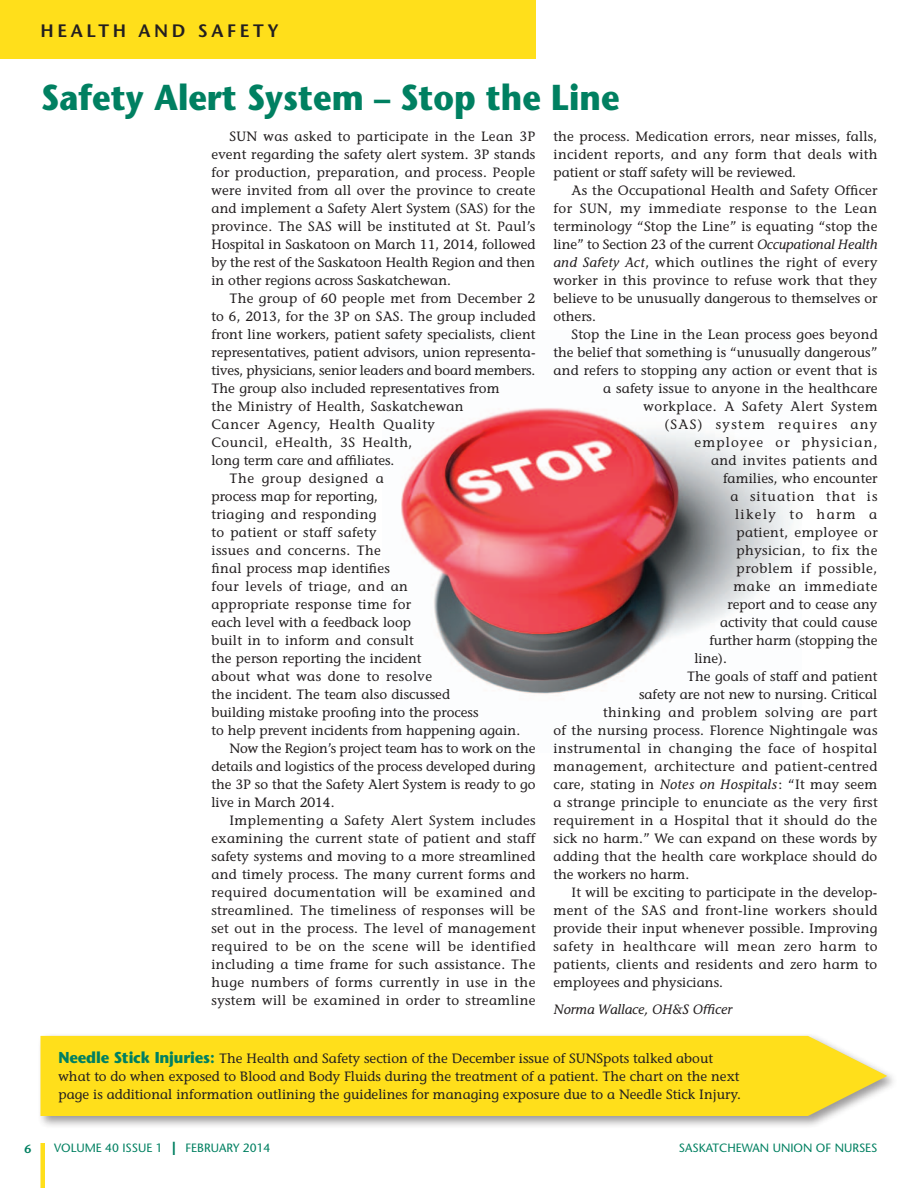
<style>
.page{position:relative;width:918px;height:1188px;background:#fff}
.page>*{position:absolute;margin:0;border:0;box-sizing:border-box;transform-origin:0 0}
.head{font:700 36px "Stone Sans";color:#008061;scale:.9 1}
.t1{font:600 18px "Stone Sans";letter-spacing:.2em;color:#231f20}
.text{font:13.5px/18px "Stone Informal";letter-spacing:.01em;color:#231f20;text-align:justify}
.subhead_1{font:13.5px/18px "Stone Informal";color:#231f20}
.text-2{font:13.5px "Stone Informal";letter-spacing:.035em;color:#231f20}
.text-3{font:13.5px "Stone Informal";letter-spacing:.04em;color:#231f20}
.text-4{font:13.5px "Stone Informal";letter-spacing:.045em;color:#231f20}
.byline{font:italic 13.5px "Stone Informal";color:#231f20}
.text-5{font:13.5px "Stone Informal";letter-spacing:.095em;color:#231f20}
.text-6{font:13.5px "Stone Informal";letter-spacing:.085em;color:#231f20}
.text-7{font:13.5px "Stone Informal";letter-spacing:.03em;color:#231f20}
.text-8{font:13.5px "Stone Informal";letter-spacing:.08em;color:#231f20}
.text-9{font:13.5px "Stone Informal";letter-spacing:.1em;color:#231f20}
.t2{font:12px "Stone Sans";color:#008061}
.t3{font:600 12px "Stone Sans";color:#008061}
.s1{font-style:italic}
.s2{font-family:"Stone Sans";font-weight:700;font-size:15.75px;color:#008061}
.s3{font-weight:700;font-size:18px}
</style>
<div class="page">
<div style="left:40px;top:1143px;width:5px;height:45px;background:#ffdf1b"></div>
<img style="left:401px;top:408px;width:392px;height:286px">
<div style="left:37px;top:1032px;width:862px;height:97px;background:#231f20;opacity:.45"></div>
<div style="left:40px;top:1036px;width:847px;height:80px;background:#ffdf1b"></div>
<div style="left:0;top:0;width:536px;height:58px;background:#ffdf1b"></div>
<p class="t1" style="left:40px;top:19px;width:240px">HEALTH AND SAFETY</p>
<p class="head" style="left:41px;top:74px;width:644px">Safety Alert System – Stop the Line</p>
<p class="text" style="left:212px;top:127px;width:326px;text-indent:18px">SUN was asked to participate in the Lean 3P event regarding the safety alert system. 3P stands for production, preparation, and process. People were invited from all over the province to create and implement a Safety Alert System (SAS) for the province. The SAS will be instituted at St. Paul’s Hospital in Saskatoon on March 11, 2014, followed by the rest of the Saskatoon Health Region and then in other regions across Saskatchewan.</p>
<p class="text" style="left:212px;top:289px;width:326px;text-align:left;text-indent:18px">The group of 60 people met from December 2 to 6, 2013, for the 3P on SAS. The group included front line workers, patient safety specialists, client representatives, patient advisors, union representa&shy;tives, physicians, senior leaders and board members.<br>The group also included representatives from<br>the Ministry of Health, Saskatchewan<br>Cancer Agency, Health Quality<br>Council, eHealth, 3S Health,<br>long term care and affiliates.</p>
<p class="text" style="left:212px;top:469px;width:310px;text-align:left;text-indent:18px">The group designed a<br>process map for reporting,<br>triaging and responding<br>to patient or staff safety<br>issues and concerns. The<br>final process map identifies<br>four levels of triage, and an<br>appropriate response time for<br>each level with a feedback loop<br>built in to inform and consult<br>the person reporting the incident<br>about what was done to resolve<br>the incident. The team also discussed<br>building mistake proofing into the process<br>to help prevent incidents from happening again.</p>
<p class="text" style="left:212px;top:739px;width:326px;text-indent:18px">Now the Region’s project team has to work on the details and logistics of the process developed during the 3P so that the Safety Alert System is ready to go live in March 2014.</p>
<p class="text" style="left:212px;top:811px;width:326px;text-indent:18px">Implementing a Safety Alert System includes examining the current state of patient and staff safety systems and moving to a more streamlined and timely process. The many current forms and required documentation will be examined and streamlined. The timeliness of responses will be set out in the process. The level of management required to be on the scene will be identified including a time frame for such assistance. The huge numbers of forms currently in use in the system will be examined in order to streamline</p>
<p class="text" style="left:554px;top:127px;width:326px">the process. Medication errors, near misses, falls, incident reports, and any form that deals with patient or staff safety will be reviewed.</p>
<p class="text" style="left:554px;top:181px;width:326px;text-indent:18px">As the Occupational Health and Safety Officer for SUN, my immediate response to the Lean terminology “Stop the Line” is equating “stop the line” to Section 23 of the current <span class="s1">Occupational Health and Safety Act</span>, which outlines the right of every worker in this province to refuse work that they believe to be unusually dangerous to themselves or others.</p>
<p class="text" style="left:572px;top:325px;width:308px">Stop the Line in the Lean process goes beyond</p>
<p class="text" style="left:554px;top:343px;width:325px">the belief that something is “unusually dangerous”</p>
<p class="text" style="left:554px;top:361px;width:325px">and refers to stopping any action or event that is</p>
<p class="text" style="left:603px;top:379px;width:276px">a safety issue to anyone in the healthcare</p>
<p class="text-3" style="left:644px;top:398px;width:236px">workplace. A Safety Alert System</p>
<p class="text-5" style="left:664px;top:416px;width:214px">(SAS) system requires any</p>
<p class="text-6" style="left:694px;top:434px;width:185px">employee or physician,</p>
<p class="text" style="left:711px;top:451px;width:168px">and invites patients and</p>
<p class="text" style="left:723px;top:469px;width:156px">families, who encounter</p>
<p class="text-8" style="left:730px;top:488px;width:149px">a situation that is</p>
<p class="text-9" style="left:735px;top:506px;width:144px">likely to harm a</p>
<p class="text" style="left:736px;top:523px;width:143px">patient, employee or</p>
<p class="text-7" style="left:736px;top:542px;width:142px">physician, to fix the</p>
<p class="text-4" style="left:736px;top:560px;width:142px">problem if possible,</p>
<p class="text-4" style="left:734px;top:578px;width:146px">make an immediate</p>
<p class="text" style="left:728px;top:595px;width:151px">report and to cease any</p>
<p class="text" style="left:720px;top:613px;width:159px">activity that could cause</p>
<p class="text" style="left:710px;top:631px;width:169px">further harm (stopping the</p>
<p class="text" style="left:694px;top:649px;width:34px">line).</p>
<p class="text" style="left:687px;top:667px;width:192px">The goals of staff and patient</p>
<p class="text" style="left:639px;top:685px;width:240px">safety are not new to nursing. Critical</p>
<p class="text-3" style="left:603px;top:704px;width:276px">thinking and problem solving are part</p>
<p class="text" style="left:554px;top:721px;width:326px">of the nursing process. Florence Nightingale was</p>
<p class="text-2" style="left:554px;top:740px;width:325px">instrumental in changing the face of hospital</p>
<p class="text-2" style="left:554px;top:758px;width:325px">management, architecture and patient-centred</p>
<p class="text" style="left:554px;top:775px;width:326px">care, stating in <span class="s1">Notes on Hospitals</span>: “It may seem</p>
<p class="text" style="left:554px;top:793px;width:326px">a strange principle to enunciate as the very first</p>
<p class="text" style="left:554px;top:811px;width:325px">requirement in a Hospital that it should do the</p>
<p class="text" style="left:554px;top:829px;width:325px">sick no harm.” We can expand on these words by</p>
<p class="text" style="left:554px;top:847px;width:325px">adding that the health care workplace should do</p>
<p class="text" style="left:554px;top:865px;width:137px">the workers no harm.</p>
<p class="text" style="left:554px;top:883px;width:326px;text-indent:18px">It will be exciting to participate in the develop&shy;ment of the SAS and front-line workers should provide their input whenever possible. Improving safety in healthcare will mean zero harm to patients, clients and residents and zero harm to employees and physicians.</p>
<p class="byline" style="left:554px;top:1001px;width:180px">Norma Wallace, OH&amp;S Officer</p>
<p class="subhead_1" style="left:58px;top:1050px;width:684px"><span class="s2">Needle Stick Injuries:</span> The Health and Safety section of the December issue of SUNSpots talked about what to do when exposed to Blood and Body Fluids during the treatment of a patient. The chart on the next page is additional information outlining the guidelines for managing exposure due to a Needle Stick Injury.</p>
<p class="t3" style="left:25px;top:1141px;width:8px">6</p>
<p class="t2" style="left:54px;top:1141px;width:218px">VOLUME 40 ISSUE 1 <span class="s3">|</span> FEBRUARY 2014</p>
<p class="t2" style="left:679px;top:1141px;width:200px">SASKATCHEWAN UNION OF NURSES</p>
</div>
